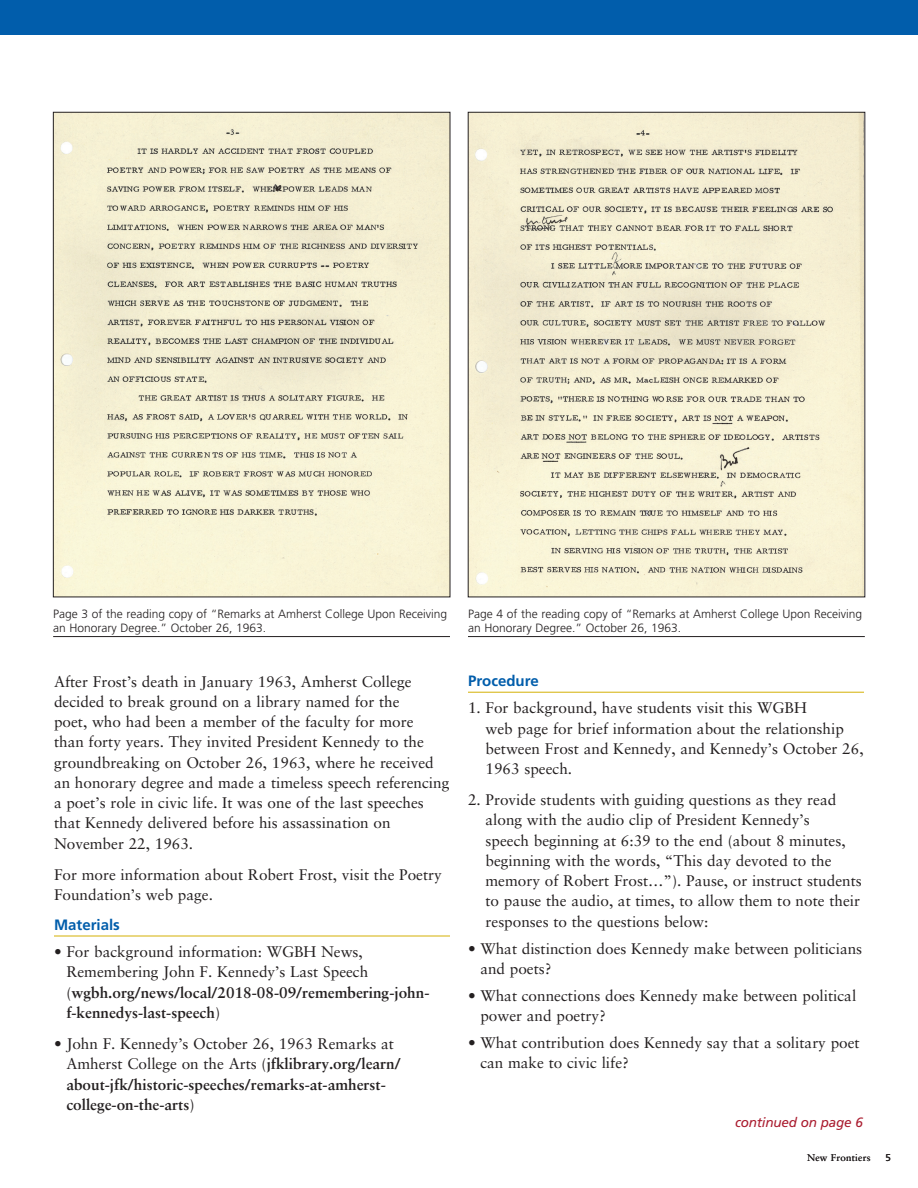
<style>
.page{position:relative;width:918px;height:1188px;background:#fff}
.page>*{position:absolute;margin:0;border:0;box-sizing:border-box;transform-origin:0 0}
.t1{font:15.3px/20.2px "Sabon";color:#231f20}
.t2{font:700 15.3px/20.2px "Sabon";color:#231f20}
.t3{font:700 15px "Frutiger";color:#015dab}
.t4{font:italic 13.5px "Frutiger";letter-spacing:-.015em;color:#aa1d30}
.t5{font:300 12px/14.4px "Frutiger";color:#231f20}
.t6{font:9.75px "Sabon";letter-spacing:.02em;color:#231f20}
.t7{font:9.75px "Frutiger";color:#231f20}
.s1{font-weight:700}
.s2{font-weight:400}
</style>
<div class="page">
<div style="left:0;top:0;width:918px;height:35px;background:#015dab"></div>
<hr style="left:54px;top:936px;width:396px;height:1px;background:#d4b005">
<hr style="left:468px;top:692px;width:396px;height:1px;background:#d4b005">
<img style="left:55px;top:114px;width:393px;height:481px">
<img style="left:470px;top:114px;width:393px;height:481px">
<hr style="left:53px;top:636px;width:397px;height:1px;background:#231f20">
<hr style="left:468px;top:636px;width:397px;height:1px;background:#231f20">
<p class="t5" style="left:53px;top:607px;width:396px">Page 3 of the reading copy of “Remarks at Amherst College Upon Receiving an Honorary Degree.” October 26, 1963.</p>
<p class="t5" style="left:468px;top:607px;width:396px">Page 4 of the reading copy of “Remarks at Amherst College Upon Receiving an Honorary Degree.” October 26, 1963.</p>
<p class="t1" style="left:54px;top:671px;width:397px">After Frost’s death in January 1963, Amherst College decided to break ground on a library named for the<br>poet, who had been a member of the faculty for more<br>than forty years. They invited President Kennedy to the groundbreaking on October 26, 1963, where he received an honorary degree and made a timeless speech referencing a poet’s role in civic life. It was one of the last speeches that Kennedy delivered before his assassination on November 22, 1963.</p>
<p class="t1" style="left:54px;top:864px;width:389px">For more information about Robert Frost, visit the Poetry<br>Foundation’s web page.</p>
<p class="t3" style="left:54px;top:916px;width:67px">Materials</p>
<p class="t1" style="left:66px;top:942px;width:365px;text-indent:-12px">• For background information: WGBH News, Remembering John F. Kennedy’s Last Speech (<span class="s1">wgbh.org/news/local/2018-08-09/remembering-john&shy;f-kennedys-last-speech</span>)</p>
<p class="t2" style="left:66px;top:1033px;width:336px;text-indent:-12px"><span class="s2">• John F. Kennedy’s October 26, 1963 Remarks at Amherst College on the Arts (</span>jfklibrary.org/learn/ about-jfk/historic-speeches/remarks-at-amherst&shy;college-on-the-arts<span class="s2">)</span></p>
<p class="t3" style="left:468px;top:672px;width:72px">Procedure</p>
<p class="t1" style="left:486px;top:698px;width:380px;text-indent:-18px">1. For background, have students visit this WGBH<br>web page for brief information about the relationship between Frost and Kennedy, and Kennedy’s October 26, 1963 speech.</p>
<p class="t1" style="left:486px;top:790px;width:378px;text-indent:-18px">2. Provide students with guiding questions as they read along with the audio clip of President Kennedy’s<br>speech beginning at 6:39 to the end (about 8 minutes, beginning with the words, “This day devoted to the memory of Robert Frost…”). Pause, or instruct students to pause the audio, at times, to allow them to note their responses to the questions below:</p>
<p class="t1" style="left:480px;top:938px;width:383px;text-indent:-12px">• What distinction does Kennedy make between politicians and poets?</p>
<p class="t1" style="left:480px;top:985px;width:377px;text-indent:-12px">• What connections does Kennedy make between political power and poetry?</p>
<p class="t1" style="left:480px;top:1033px;width:381px;text-indent:-12px">• What contribution does Kennedy say that a solitary poet can make to civic life?</p>
<p class="t4" style="left:735px;top:1114px;width:130px">continued on page 6</p>
<p class="t6" style="left:807px;top:1152px;width:65px">New Frontiers</p>
<p class="t7" style="left:886px;top:1152px;width:7px">5</p>
</div>
